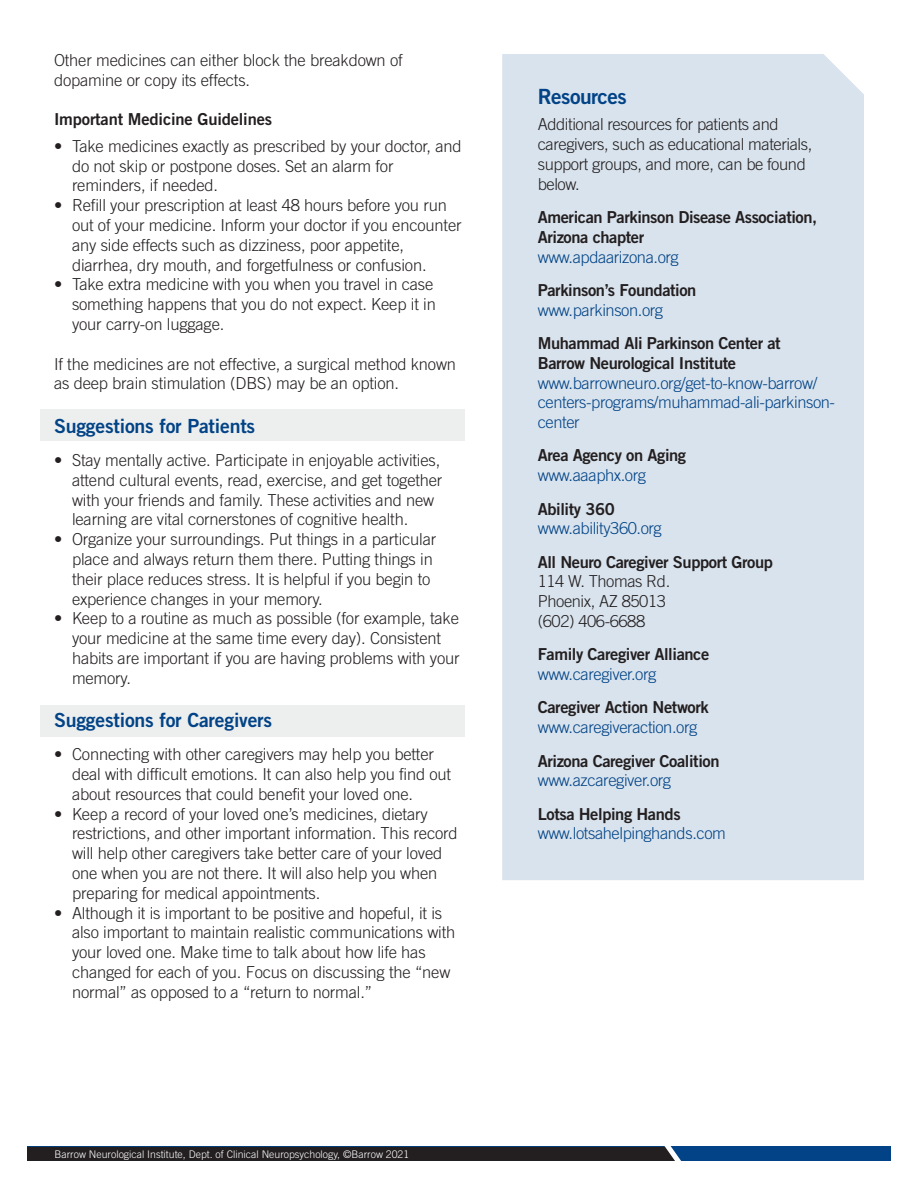
<style>
.page{position:relative;width:918px;height:1188px;background:#fff}
.page>*{position:absolute;margin:0;border:0;box-sizing:border-box;transform-origin:0 0}
.t1{font:21px "Trade Gothic LT Std Bd 2";letter-spacing:-.025em;color:#014386}
.t2{font:19.5px "Trade Gothic LT Std Bd 2";letter-spacing:-.01em;color:#014386}
.t3{font:300 16.5px/19.8px "Trade Gothic LT Std";letter-spacing:-.01em;color:#231f20}
.t4{font:16.5px/19.8px "Trade Gothic LT Std Bd 2";letter-spacing:-.025em;color:#231f20}
.t5{font:300 16.5px/19.8px "Trade Gothic LT Std";letter-spacing:-.025em;color:#014386}
.t6{font:300 10.5px "Trade Gothic LT Std";color:#fff}
</style>
<div class="page">
<div style="left:40px;top:705px;width:425px;height:31px;background:#edeeee"></div>
<div style="left:40px;top:409px;width:425px;height:31px;background:#edeeee"></div>
<div style="left:502px;top:54px;width:362px;height:826px;background:#d9e3ed"></div>
<div style="left:27px;top:1147px;width:864px;height:14px;background:#014386"></div>
<svg style="left:27px;top:1146px;width:665px;height:15px"></svg>
<p class="t3" style="left:54px;top:50px;width:350px">Other medicines can either block the breakdown of dopamine or copy its effects.</p>
<p class="t4" style="left:54px;top:109px;width:220px">Important Medicine Guidelines</p>
<p class="t3" style="left:72px;top:136px;width:391px;text-indent:-18px">• Take medicines exactly as prescribed by your doctor, and do not skip or postpone doses. Set an alarm for reminders, if needed.</p>
<p class="t3" style="left:72px;top:195px;width:391px;text-indent:-18px">• Refill your prescription at least 48 hours before you run out of your medicine. Inform your doctor if you encounter any side effects such as dizziness, poor appetite, diarrhea, dry mouth, and forgetfulness or confusion.</p>
<p class="t3" style="left:72px;top:274px;width:365px;text-indent:-18px">• Take extra medicine with you when you travel in case something happens that you do not expect. Keep it in your carry-on luggage.</p>
<p class="t3" style="left:54px;top:354px;width:404px">If the medicines are not effective, a surgical method known as deep brain stimulation (DBS) may be an option.</p>
<p class="t2" style="left:54px;top:414px;width:203px">Suggestions for Patients</p>
<p class="t3" style="left:72px;top:450px;width:372px;text-indent:-18px">• Stay mentally active. Participate in enjoyable activities, attend cultural events, read, exercise, and get together with your friends and family. These activities and new learning are vital cornerstones of cognitive health.</p>
<p class="t3" style="left:72px;top:529px;width:366px;text-indent:-18px">• Organize your surroundings. Put things in a particular place and always return them there. Putting things in their place reduces stress. It is helpful if you begin to experience changes in your memory.</p>
<p class="t3" style="left:72px;top:608px;width:389px;text-indent:-18px">• Keep to a routine as much as possible (for example, take your medicine at the same time every day). Consistent habits are important if you are having problems with your memory.</p>
<p class="t2" style="left:54px;top:708px;width:220px">Suggestions for Caregivers</p>
<p class="t3" style="left:72px;top:744px;width:381px;text-indent:-18px">• Connecting with other caregivers may help you better deal with difficult emotions. It can also help you find out about resources that could benefit your loved one.</p>
<p class="t3" style="left:72px;top:804px;width:387px;text-indent:-18px">• Keep a record of your loved one’s medicines, dietary restrictions, and other important information. This record will help other caregivers take better care of your loved one when you are not there. It will also help you when preparing for medical appointments.</p>
<p class="t3" style="left:72px;top:903px;width:385px;text-indent:-18px">• Although it is important to be positive and hopeful, it is also important to maintain realistic communications with your loved one. Make time to talk about how life has changed for each of you. Focus on discussing the “new normal” as opposed to a “return to normal.”</p>
<p class="t6" style="left:55px;top:1148px;width:356px">Barrow Neurological Institute, Dept. of Clinical Neuropsychology, ©Barrow 2021</p>
<p class="t1" style="left:538px;top:83px;width:91px">Resources</p>
<p class="t3" style="left:538px;top:114px;width:276px">Additional resources for patients and caregivers, such as educational materials, support groups, and more, can be found below.</p>
<p class="t4" style="left:538px;top:207px;width:281px">American Parkinson Disease Association,<br>Arizona chapter</p>
<p class="t5" style="left:538px;top:247px;width:143px">www.apdaarizona.org</p>
<p class="t4" style="left:538px;top:280px;width:160px">Parkinson’s Foundation</p>
<p class="t5" style="left:538px;top:300px;width:127px">www.parkinson.org</p>
<p class="t4" style="left:538px;top:333px;width:244px">Muhammad Ali Parkinson Center at<br>Barrow Neurological Institute</p>
<p class="t5" style="left:538px;top:373px;width:299px">www.barrowneuro.org/get-to-know-barrow/ centers-programs/muhammad-ali-parkinson&shy;center</p>
<p class="t4" style="left:538px;top:445px;width:150px">Area Agency on Aging</p>
<p class="t5" style="left:538px;top:465px;width:110px">www.aaaphx.org</p>
<p class="t4" style="left:538px;top:499px;width:78px">Ability 360</p>
<p class="t5" style="left:538px;top:518px;width:126px">www.ability360.org</p>
<p class="t4" style="left:538px;top:552px;width:237px">All Neuro Caregiver Support Group</p>
<p class="t3" style="left:538px;top:571px;width:134px">114 W. Thomas Rd.<br>Phoenix, AZ 85013 (602) 406-6688</p>
<p class="t4" style="left:538px;top:644px;width:173px">Family Caregiver Alliance</p>
<p class="t5" style="left:538px;top:664px;width:120px">www.caregiver.org</p>
<p class="t4" style="left:538px;top:697px;width:173px">Caregiver Action Network</p>
<p class="t5" style="left:538px;top:717px;width:161px">www.caregiveraction.org</p>
<p class="t4" style="left:538px;top:751px;width:183px">Arizona Caregiver Coalition</p>
<p class="t5" style="left:538px;top:770px;width:135px">www.azcaregiver.org</p>
<p class="t4" style="left:538px;top:804px;width:144px">Lotsa Helping Hands</p>
<p class="t5" style="left:538px;top:823px;width:190px">www.lotsahelpinghands.com</p>
</div>
